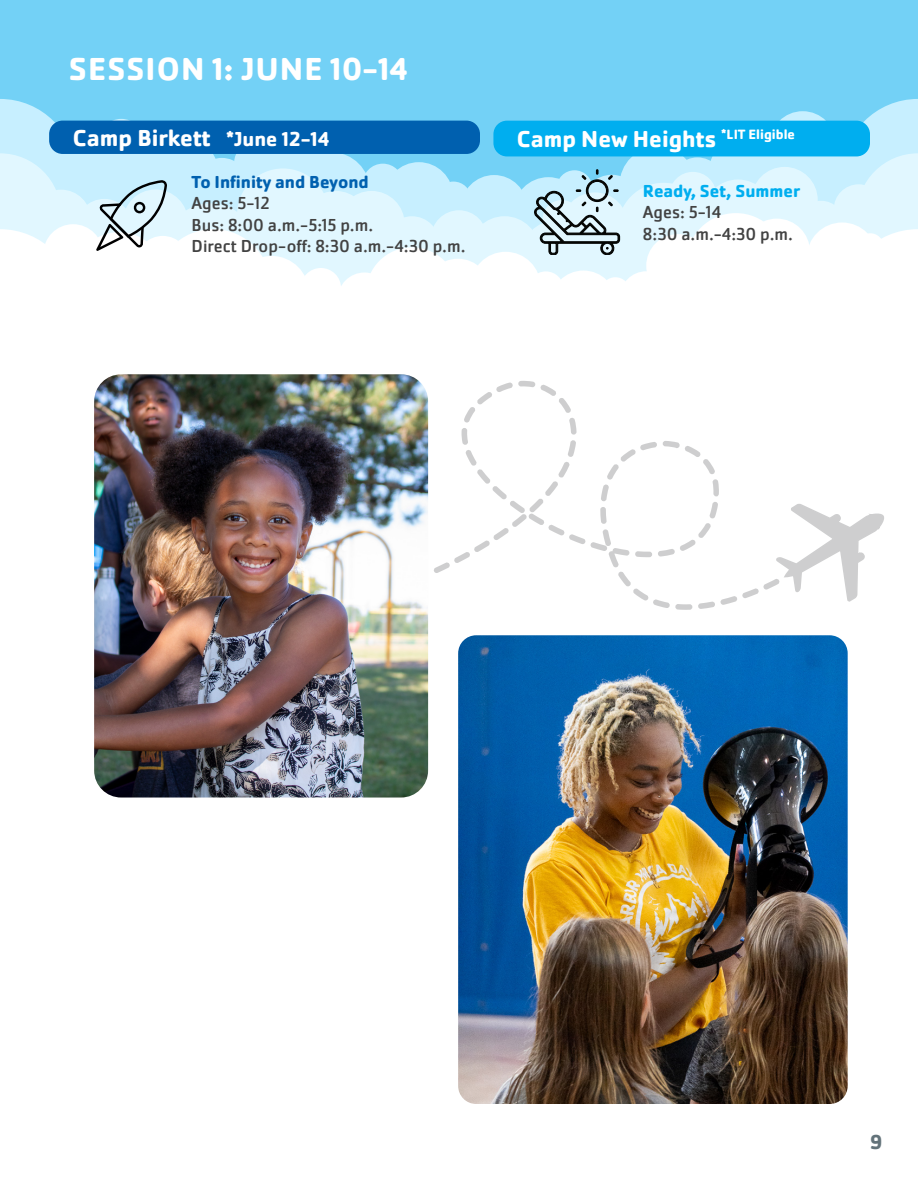
<style>
.page{position:relative;width:918px;height:1188px;background:#fff}
.page>*{position:absolute;margin:0;border:0;box-sizing:border-box;transform-origin:0 0}
.t1{font:700 33px "Cachet Pro";letter-spacing:.035em;color:#fff}
.t2{font:700 24px "Cachet Pro";color:#fff}
.t3{font:700 21px "Cachet Pro";color:#63737a}
.t4{font:18px/21.6px "Cachet Pro";color:#424242}
.t5{font:700 18px "Cachet Pro";color:#0060af}
.t6{font:700 18px "Cachet Pro";color:#00aeef}
.s1{font-size:21px}
</style>
<div class="page">
<div style="left:0;top:0;width:918px;height:384px;background:#73d1f6"></div>
<div style="left:123px;top:130px;width:97px;height:97px;background:#c7efff;border-radius:50%"></div>
<div style="left:64px;top:146px;width:97px;height:97px;background:#c7efff;border-radius:50%"></div>
<div style="left:22px;top:145px;width:97px;height:97px;background:#c7efff;border-radius:50%"></div>
<div style="left:293px;top:152px;width:77px;height:78px;background:#c7efff;border-radius:50%"></div>
<div style="left:363px;top:164px;width:40px;height:40px;background:#c7efff;border-radius:50%"></div>
<div style="left:461px;top:175px;width:66px;height:66px;background:#c7efff;border-radius:50%"></div>
<div style="left:260px;top:130px;width:67px;height:66px;background:#c7efff;border-radius:50%"></div>
<svg style="left:770px;top:111px;width:66px;height:67px"></svg>
<div style="left:764px;top:139px;width:98px;height:98px;background:#c7efff;border-radius:50%"></div>
<div style="left:195px;top:158px;width:54px;height:54px;background:#c7efff;border-radius:50%"></div>
<svg style="left:99px;top:119px;width:45px;height:45px"></svg>
<div style="left:385px;top:162px;width:68px;height:69px;background:#c7efff;border-radius:50%"></div>
<div style="left:709px;top:131px;width:85px;height:86px;background:linear-gradient(to right,#c6efff,#c8efff);border-radius:50%"></div>
<svg style="left:818px;top:130px;width:42px;height:42px"></svg>
<div style="left:513px;top:177px;width:70px;height:70px;background:#c7efff;border-radius:50%"></div>
<div style="left:620px;top:147px;width:76px;height:76px;background:#c7efff;border-radius:50%"></div>
<div style="left:671px;top:157px;width:53px;height:53px;background:#c7efff;border-radius:50%"></div>
<div style="left:436px;top:182px;width:35px;height:35px;background:#c7efff;border-radius:50%"></div>
<div style="left:234px;top:144px;width:36px;height:36px;background:#c7efff;border-radius:50%"></div>
<div style="left:31px;top:190px;width:60px;height:59px;background:#e1f7ff;border-radius:50%"></div>
<div style="left:165px;top:203px;width:91px;height:92px;background:#e1f7ff;border-radius:50%"></div>
<div style="left:76px;top:199px;width:57px;height:57px;background:#e1f7ff;border-radius:50%"></div>
<div style="left:123px;top:189px;width:65px;height:66px;background:#e1f7ff;border-radius:50%"></div>
<div style="left:303px;top:191px;width:66px;height:66px;background:#e1f7ff;border-radius:50%"></div>
<div style="left:338px;top:191px;width:67px;height:66px;background:#e1f7ff;border-radius:50%"></div>
<div style="left:431px;top:210px;width:56px;height:56px;background:#e1f7ff;border-radius:50%"></div>
<div style="left:751px;top:167px;width:67px;height:66px;background:#e1f7ff;border-radius:50%"></div>
<div style="left:703px;top:180px;width:70px;height:69px;background:#e1f7ff;border-radius:50%"></div>
<div style="left:237px;top:168px;width:92px;height:92px;background:#e1f7ff;border-radius:50%"></div>
<div style="left:384px;top:216px;width:56px;height:56px;background:#e1f7ff;border-radius:50%"></div>
<div style="left:834px;top:184px;width:50px;height:50px;background:#e1f7ff;border-radius:50%"></div>
<div style="left:768px;top:204px;width:81px;height:80px;background:#e1f7ff;border-radius:50%"></div>
<div style="left:669px;top:172px;width:47px;height:47px;background:#e1f7ff;border-radius:50%"></div>
<div style="left:618px;top:183px;width:92px;height:92px;background:#e1f7ff;border-radius:50%"></div>
<div style="left:470px;top:216px;width:70px;height:70px;background:#e1f7ff;border-radius:50%"></div>
<div style="left:521px;top:221px;width:70px;height:70px;background:#e1f7ff;border-radius:50%"></div>
<div style="left:798px;top:201px;width:46px;height:46px;background:#e1f7ff;border-radius:50%"></div>
<svg style="left:0;top:259px;width:918px;height:125px;background:#fcfeff"></svg>
<div style="left:43px;top:224px;width:60px;height:60px;background:#fff;border-radius:50%"></div>
<svg style="left:0;top:99px;width:76px;height:282px"></svg>
<svg style="left:842px;top:99px;width:76px;height:282px"></svg>
<div style="left:156px;top:229px;width:115px;height:116px;background:#fff;border-radius:50%"></div>
<div style="left:73px;top:232px;width:92px;height:92px;background:#fff;border-radius:50%"></div>
<div style="left:136px;top:236px;width:54px;height:53px;background:#fff;border-radius:50%"></div>
<div style="left:301px;top:268px;width:40px;height:40px;background:#fff;border-radius:50%"></div>
<div style="left:338px;top:273px;width:53px;height:53px;background:#fff;border-radius:50%"></div>
<div style="left:425px;top:259px;width:66px;height:66px;background:#fff;border-radius:50%"></div>
<div style="left:744px;top:219px;width:66px;height:66px;background:#fff;border-radius:50%"></div>
<div style="left:550px;top:271px;width:67px;height:66px;background:#fff;border-radius:50%"></div>
<div style="left:234px;top:256px;width:75px;height:75px;background:#fff;border-radius:50%"></div>
<div style="left:366px;top:247px;width:92px;height:92px;background:#fff;border-radius:50%"></div>
<div style="left:807px;top:223px;width:71px;height:70px;background:#fff;border-radius:50%"></div>
<div style="left:686px;top:213px;width:99px;height:99px;background:#fff;border-radius:50%"></div>
<div style="left:471px;top:252px;width:70px;height:70px;background:#fff;border-radius:50%"></div>
<div style="left:620px;top:271px;width:53px;height:54px;background:#fff;border-radius:50%"></div>
<div style="left:601px;top:277px;width:29px;height:30px;background:#fff;border-radius:50%"></div>
<div style="left:646px;top:234px;width:64px;height:63px;background:#fff;border-radius:50%"></div>
<div style="left:528px;top:271px;width:36px;height:36px;background:#fff;border-radius:50%"></div>
<div style="left:857px;top:233px;width:27px;height:27px;background:#fff;border-radius:50%"></div>
<svg style="left:96px;top:180px;width:71px;height:71px"></svg>
<div style="left:49px;top:121px;width:431px;height:33px;background:#0060af;border-radius:14px"></div>
<svg style="left:533px;top:170px;width:88px;height:85px"></svg>
<div style="left:493px;top:121px;width:377px;height:35px;background:#00aeef;border-radius:14px"></div>
<img style="left:94px;top:374px;width:334px;height:424px">
<img style="left:458px;top:635px;width:390px;height:469px">
<svg style="left:431px;top:337px;width:351px;height:316px"></svg>
<svg style="left:775px;top:425px;width:109px;height:177px"></svg>
<p class="t1" style="left:69px;top:48px;width:340px">SESSION 1: JUNE 10-14</p>
<p class="t2" style="left:73px;top:123px;width:258px">Camp Birkett <span class="s1">*June 12-14</span></p>
<p class="t5" style="left:192px;top:170px;width:179px">To Infinity and Beyond</p>
<p class="t4" style="left:192px;top:193px;width:80px">Ages: 5-12</p>
<p class="t4" style="left:192px;top:214px;width:275px">Bus: 8:00 a.m.-5:15 p.m.<br>Direct Drop-off: 8:30 a.m.-4:30 p.m.</p>
<p class="t2" style="left:517px;top:124px;width:280px">Camp New Heights <sup>*LIT</sup> <sup>Eligible</sup></p>
<p class="t6" style="left:643px;top:179px;width:159px">Ready, Set, Summer</p>
<p class="t4" style="left:643px;top:202px;width:80px">Ages: 5-14</p>
<p class="t4" style="left:643px;top:223px;width:152px">8:30 a.m.-4:30 p.m.</p>
<p class="t3" style="left:870px;top:1129px;width:14px">9</p>
</div>
